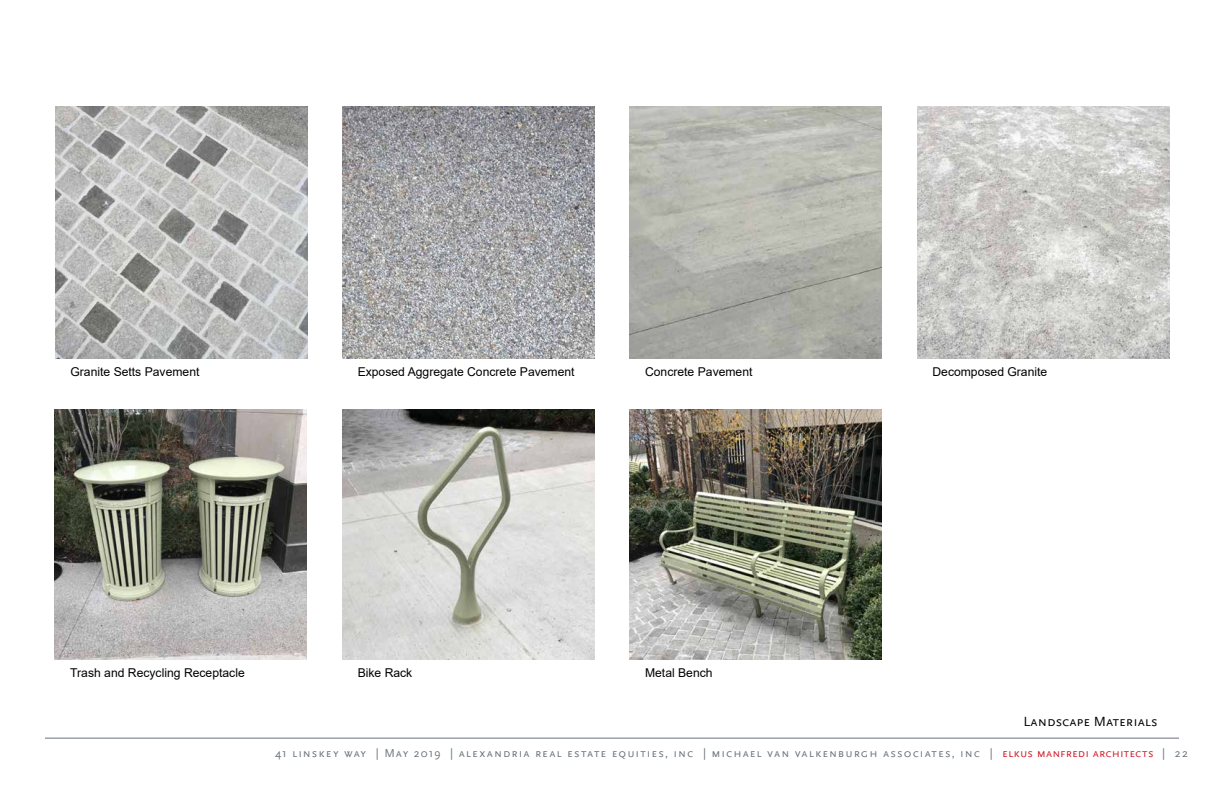
<style>
.page{position:relative;width:1224px;height:792px;background:#fff}
.page>*{position:absolute;margin:0;border:0;box-sizing:border-box;transform-origin:0 0}
.t1{font:14px "Scala Sans Caps";color:#000}
.t2{font:12.2px "Arial";color:#000}
.t3{font:12px "Scala Sans Caps";letter-spacing:.08em;color:#6a747b}
.s1{color:#ce202f}
</style>
<div class="page">
<hr style="left:45px;top:738px;width:1134px;height:1px;background:#6a747b">
<img style="left:630px;top:106px;width:252px;height:252px">
<img style="left:55px;top:106px;width:252px;height:252px">
<img style="left:342px;top:106px;width:252px;height:252px">
<img style="left:342px;top:410px;width:252px;height:250px">
<img style="left:630px;top:410px;width:252px;height:250px">
<img style="left:917px;top:106px;width:252px;height:252px">
<img style="left:55px;top:410px;width:252px;height:250px">
<p class="t2" style="left:70px;top:363px;width:131px">Granite Setts Pavement</p>
<p class="t2" style="left:358px;top:363px;width:218px">Exposed Aggregate Concrete Pavement</p>
<p class="t2" style="left:645px;top:363px;width:109px">Concrete Pavement</p>
<p class="t2" style="left:70px;top:664px;width:176px">Trash and Recycling Receptacle</p>
<p class="t2" style="left:358px;top:664px;width:56px">Bike Rack</p>
<p class="t2" style="left:645px;top:664px;width:69px">Metal Bench</p>
<p class="t2" style="left:932px;top:363px;width:116px">Decomposed Granite</p>
<p class="t1" style="left:1024px;top:714px;width:135px">Landscape Materials</p>
<p class="t3" style="left:275px;top:746px;width:914px">41 linskey way | May 2019 | alexandria real estate equities, inc | michael van valkenburgh associates, inc | <span class="s1">elkus manfredi architects</span> | 22</p>
</div>
